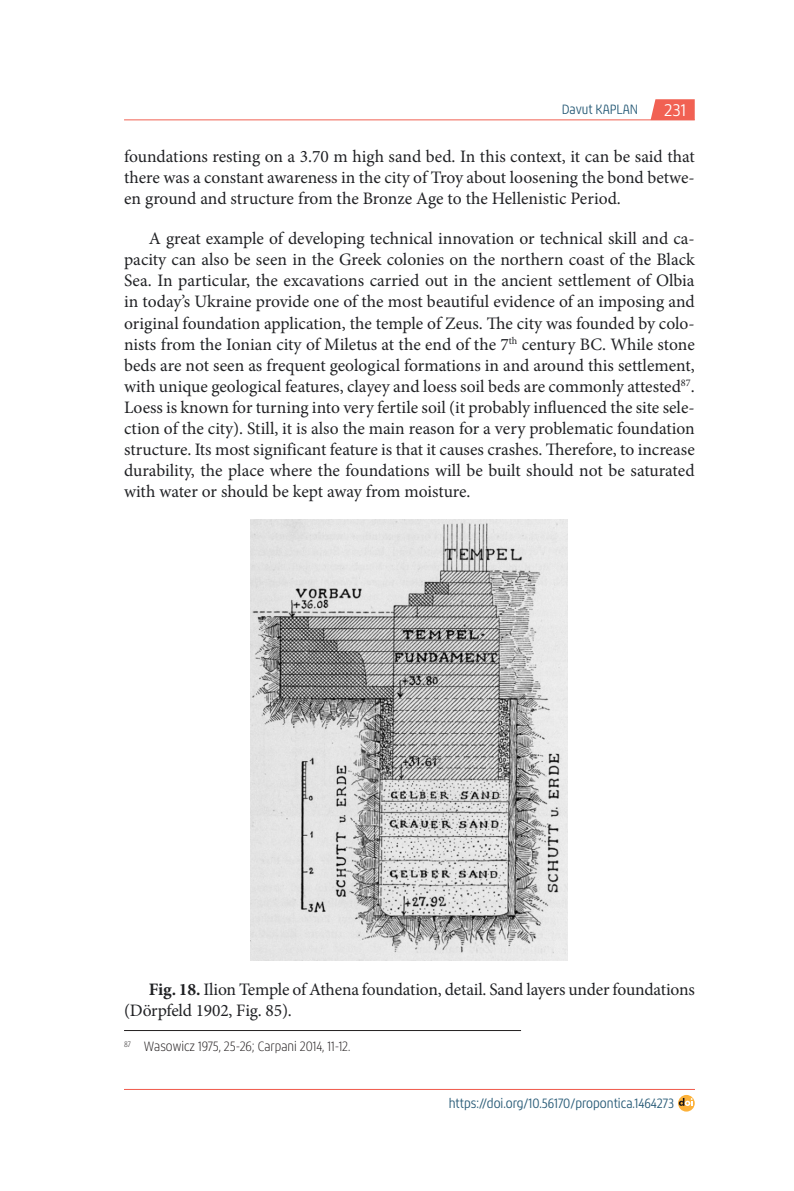
<style>
.page{position:relative;width:794px;height:1191px;background:#fff}
.page>*{position:absolute;margin:0;border:0;box-sizing:border-box;transform-origin:0 0}
.ANA_METİN{font:17.5px/21px "Minion Pro";letter-spacing:-.01em;color:#202124;text-align:justify}
.t1{font:17.5px "Chypre Nor Boo";color:#fff}
.t2{font:14px "Chypre Con Boo";color:#285b77}
.DIPNOT{font:14px "Chypre Con Thi";color:#231f20}
.s1{font-weight:700}
</style>
<div class="page">
<svg style="left:650px;top:99px;width:44px;height:21px"></svg>
<hr style="left:124px;top:120px;width:570px;height:1px;background:#f16153">
<hr style="left:124px;top:1089px;width:570px;height:1px;background:#f16153">
<svg style="left:678px;top:1095px;width:16px;height:16px"></svg>
<svg style="left:679px;top:1098px;width:13px;height:8px"></svg>
<hr style="left:124px;top:1030px;width:397px;height:1px;background:#231f20">
<img style="left:251px;top:519px;width:317px;height:442px">
<p class="t2" style="left:562px;top:101px;width:78px">Davut KAPLAN</p>
<p class="t1" style="left:664px;top:100px;width:23px">231</p>
<p class="ANA_METİN" style="left:124px;top:146px;width:572px">foundations resting on a 3.70 m high sand bed. In this context, it can be said that there was a constant awareness in the city of Troy about loosening the bond betwe&shy;en ground and structure from the Bronze Age to the Hellenistic Period.</p>
<p class="ANA_METİN" style="left:124px;top:228px;width:572px;text-indent:25px">A great example of developing technical innovation or technical skill and ca&shy;pacity can also be seen in the Greek colonies on the northern coast of the Black Sea. In particular, the excavations carried out in the ancient settlement of Olbia in today’s Ukraine provide one of the most beautiful evidence of an imposing and original foundation application, the temple of Zeus. The city was founded by colo&shy;nists from the Ionian city of Miletus at the end of the 7<sup>th</sup> century BC. While stone beds are not seen as frequent geological formations in and around this settlement, with unique geological features, clayey and loess soil beds are commonly attested<sup>87</sup>.<br>Loess is known for turning into very fertile soil (it probably influenced the site sele&shy;ction of the city). Still, it is also the main reason for a very problematic foundation structure. Its most significant feature is that it causes crashes. Therefore, to increase durability, the place where the foundations will be built should not be saturated with water or should be kept away from moisture.</p>
<p class="ANA_METİN" style="left:124px;top:978px;width:572px;text-indent:25px"><span class="s1">Fig. 18.</span> Ilion Temple of Athena foundation, detail. Sand layers under foundations (Dörpfeld 1902, Fig. 85).</p>
<p class="DIPNOT" style="left:124px;top:1038px;width:228px"><sup>87</sup> Wasowicz 1975, 25-26; Carpani 2014, 11-12.</p>
<p class="t2" style="left:449px;top:1095px;width:227px">https://doi.org/10.56170/propontica.1464273</p>
</div>
